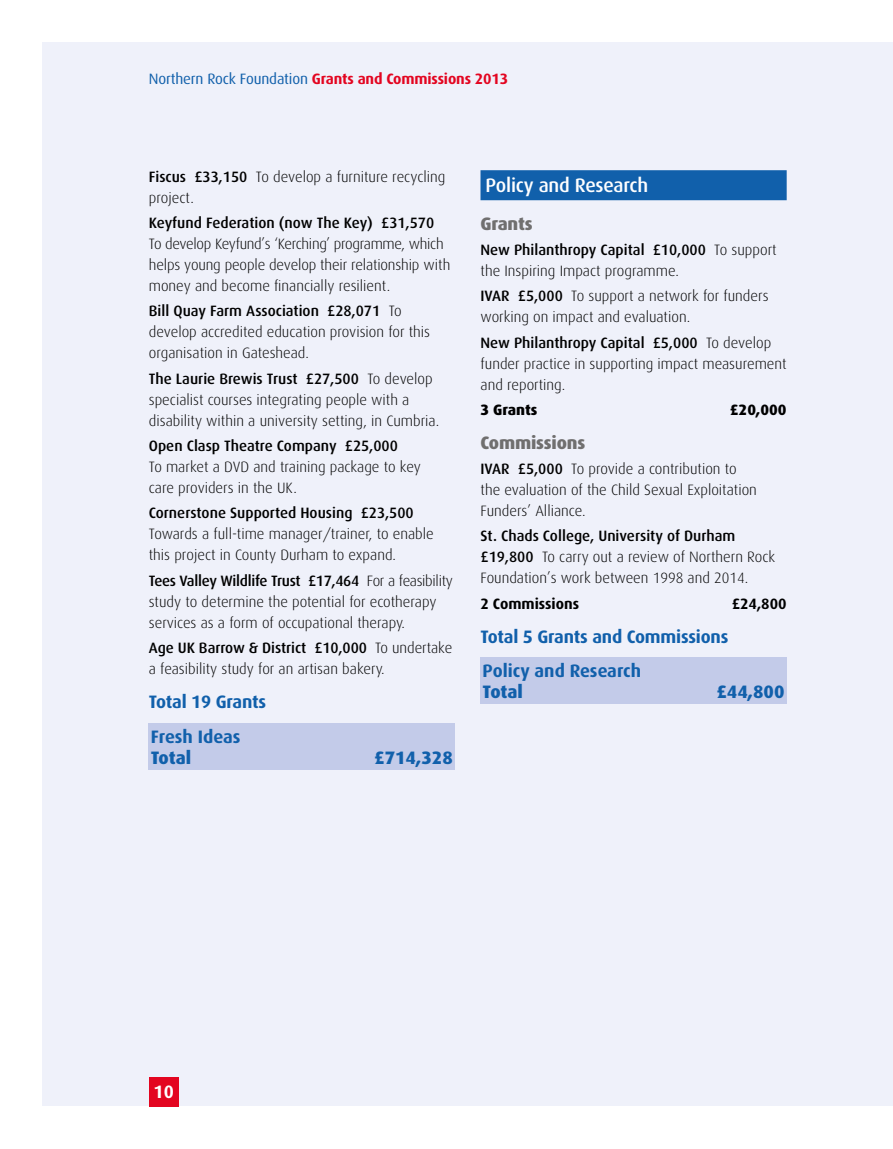
<style>
.page{position:relative;width:893px;height:1149px;background:#fff}
.page>*{position:absolute;margin:0;border:0;box-sizing:border-box;transform-origin:0 0}
.t1{font:500 19.5px "Dax";letter-spacing:-.01em;color:#fff}
.t2{font:700 18px/34.2px "Dax";letter-spacing:-.01em;color:#1160ab}
.t3{font:800 18px "Dax";color:#1160ab}
.t4{font:800 18px "Dax";letter-spacing:-.01em;color:#706f6f}
.t5{font:700 18px "Dax";color:#fff}
.t6{font:300 15px/21px "Dax";color:#000}
.t7{font:500 15px "Dax";color:#000}
.t8{font:700 15px "Dax";letter-spacing:-.01em;color:#e30520}
.t9{font:700 15px "Dax";color:#000}
.t10{font:800 15px "Dax";color:#000}
.s1{font-weight:400;color:#1160ab}
.s2{font-weight:500}
</style>
<div class="page">
<div style="left:43px;top:43px;width:850px;height:1063px;background:#eff1fa"></div>
<div style="left:149px;top:1076px;width:30px;height:30px;background:#e30520"></div>
<div style="left:149px;top:722px;width:306px;height:47px;background:#c3cbe9"></div>
<div style="left:480px;top:170px;width:307px;height:30px;background:#1160ab"></div>
<div style="left:480px;top:657px;width:307px;height:47px;background:#c3cbe9"></div>
<p class="t8" style="left:149px;top:70px;width:361px"><span class="s1">Northern Rock Foundation</span> Grants and Commissions 2013</p>
<p class="t6" style="left:149px;top:166px;width:298px"><span class="s2">Fiscus £33,150</span> To develop a furniture recycling project.</p>
<p class="t7" style="left:149px;top:214px;width:287px">Keyfund Federation (now The Key) £31,570</p>
<p class="t6" style="left:149px;top:233px;width:303px">To develop Keyfund’s ‘Kerching’ programme, which helps young people develop their relationship with money and become financially resilient.</p>
<p class="t6" style="left:149px;top:301px;width:283px"><span class="s2">Bill Quay Farm Association £28,071</span> To develop accredited education provision for this organisation in Gateshead.</p>
<p class="t6" style="left:149px;top:368px;width:292px"><span class="s2">The Laurie Brewis Trust £27,500</span> To develop specialist courses integrating people with a disability within a university setting, in Cumbria.</p>
<p class="t7" style="left:149px;top:437px;width:251px">Open Clasp Theatre Company £25,000</p>
<p class="t6" style="left:149px;top:456px;width:274px">To market a DVD and training package to key care providers in the UK.</p>
<p class="t7" style="left:149px;top:504px;width:266px">Cornerstone Supported Housing £23,500</p>
<p class="t6" style="left:149px;top:523px;width:286px">Towards a full-time manager/trainer, to enable this project in County Durham to expand.</p>
<p class="t6" style="left:149px;top:570px;width:306px"><span class="s2">Tees Valley Wildlife Trust £17,464</span> For a feasibility study to determine the potential for ecotherapy services as a form of occupational therapy.</p>
<p class="t6" style="left:149px;top:637px;width:305px"><span class="s2">Age UK Barrow &amp; District £10,000</span> To undertake a feasibility study for an artisan bakery.</p>
<p class="t2" style="left:149px;top:684px;width:119px">Total 19 Grants<br>Fresh Ideas</p>
<p class="t3" style="left:151px;top:746px;width:42px">Total</p>
<p class="t3" style="left:374px;top:746px;width:80px">£714,328</p>
<h1 class="t1" style="left:486px;top:174px;width:164px">Policy and Research</h1>
<p class="t4" style="left:480px;top:213px;width:54px">Grants</p>
<p class="t6" style="left:480px;top:239px;width:298px"><span class="s2">New Philanthropy Capital £10,000</span> To support the Inspiring Impact programme.</p>
<p class="t6" style="left:480px;top:286px;width:290px"><span class="s2">IVAR £5,000</span> To support a network for funders working on impact and evaluation.</p>
<p class="t6" style="left:480px;top:332px;width:308px"><span class="s2">New Philanthropy Capital £5,000</span> To develop funder practice in supporting impact measurement and reporting.</p>
<p class="t10" style="left:480px;top:401px;width:58px">3 Grants</p>
<p class="t10" style="left:730px;top:401px;width:58px">£20,000</p>
<p class="t4" style="left:480px;top:432px;width:106px">Commissions</p>
<p class="t6" style="left:480px;top:458px;width:278px"><span class="s2">IVAR £5,000</span> To provide a contribution to the evaluation of the Child Sexual Exploitation<br>Funders’ Alliance.</p>
<p class="t6" style="left:480px;top:525px;width:296px"><span class="s2">St. Chads College, University of Durham £19,800</span> To carry out a review of Northern Rock<br>Foundation’s work between 1998 and 2014.</p>
<p class="t9" style="left:480px;top:594px;width:100px">2 Commissions</p>
<p class="t9" style="left:732px;top:594px;width:56px">£24,800</p>
<p class="t2" style="left:480px;top:619px;width:249px">Total 5 Grants and Commissions<br>Policy and Research</p>
<p class="t3" style="left:483px;top:681px;width:42px">Total</p>
<p class="t3" style="left:716px;top:681px;width:70px">£44,800</p>
<p class="t5" style="left:154px;top:1081px;width:22px">10</p>
</div>
